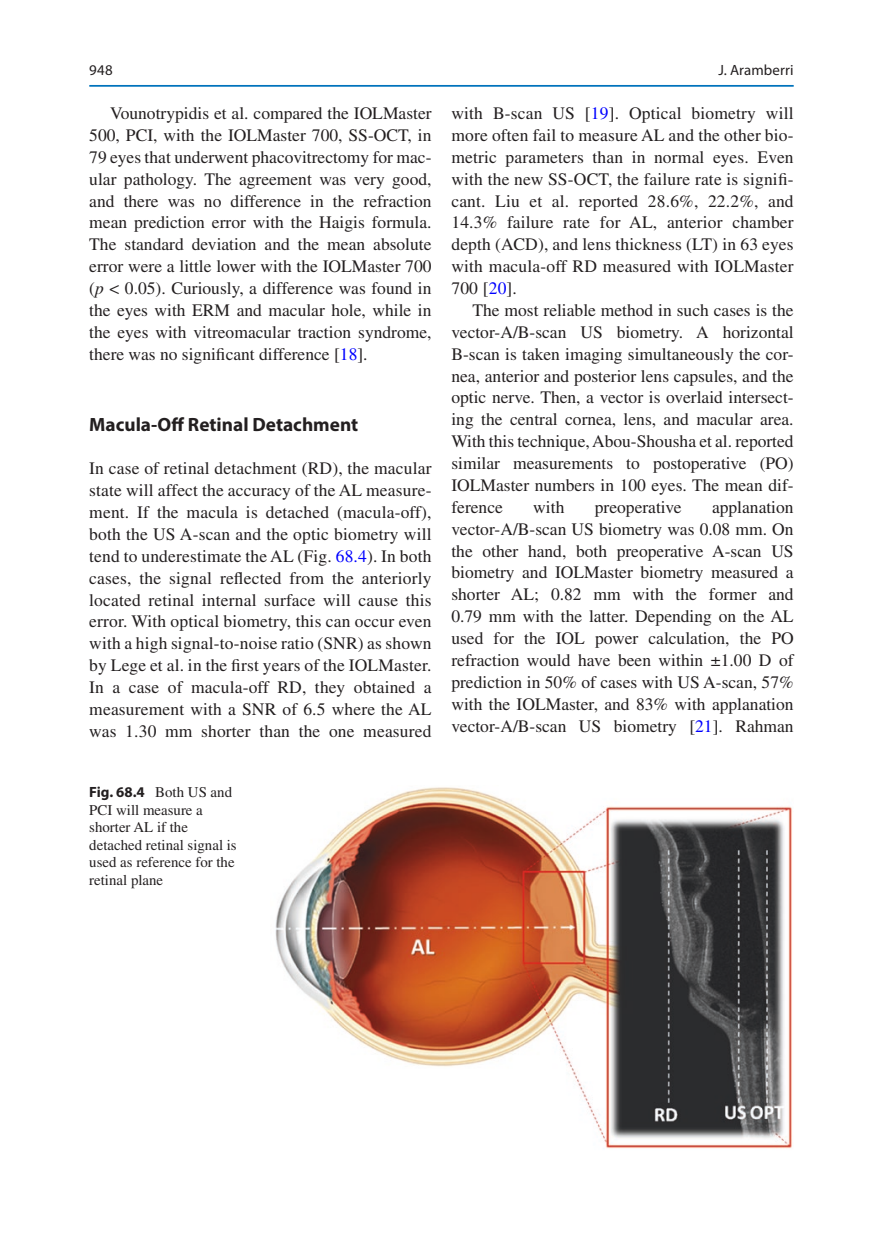
<style>
.page{position:relative;width:883px;height:1260px;background:#fff}
.page>*{position:absolute;margin:0;border:0;box-sizing:border-box;transform-origin:0 0}
.t1{font:700 19.25px "Myriad Pro";color:#231f20}
.t2{font:17.5px/21.9px "Times LT Std";color:#231f20;text-align:justify}
.t3{font:14.88px/17.5px "Times LT Std";color:#231f20}
.t4{font:14.88px "Myriad Pro";letter-spacing:.01em;color:#231f20}
.s1{font-style:italic}
.s2{color:#00f}
.s3{font-family:"Myriad Pro";font-weight:700}
</style>
<div class="page">
<img style="left:275px;top:787px;width:517px;height:362px">
<hr style="left:89px;top:85px;width:705px;height:2px;background:#0073bc">
<p class="t4" style="left:89px;top:61px;width:25px">948</p>
<p class="t2" style="left:89px;top:102px;width:344px;text-indent:21px">Vounotrypidis et al. compared the IOLMaster 500, PCI, with the IOLMaster 700, SS-OCT, in 79 eyes that underwent phacovitrectomy for mac&shy;ular pathology. The agreement was very good, and there was no difference in the refraction mean prediction error with the Haigis formula.<br>The standard deviation and the mean absolute error were a little lower with the IOLMaster 700 (<span class="s1">p</span> &lt; 0.05). Curiously, a difference was found in the eyes with ERM and macular hole, while in the eyes with vitreomacular traction syndrome, there was no significant difference [<span class="s2">18</span>].</p>
<p class="t1" style="left:89px;top:412px;width:270px">Macula-Off Retinal Detachment</p>
<p class="t2" style="left:89px;top:457px;width:344px">In case of retinal detachment (RD), the macular state will affect the accuracy of the AL measure&shy;ment. If the macula is detached (macula-off), both the US A-scan and the optic biometry will tend to underestimate the AL (Fig. <span class="s2">68.4</span>). In both cases, the signal reflected from the anteriorly located retinal internal surface will cause this error. With optical biometry, this can occur even with a high signal-to-noise ratio (SNR) as shown by Lege et al. in the first years of the IOLMaster.<br>In a case of macula-off RD, they obtained a measurement with a SNR of 6.5 where the AL was 1.30 mm shorter than the one measured</p>
<p class="t3" style="left:89px;top:783px;width:149px"><span class="s3">Fig. 68.4</span> Both US and<br>PCI will measure a shorter AL if the detached retinal signal is used as reference for the retinal plane</p>
<p class="t4" style="left:718px;top:61px;width:77px">J. Aramberri</p>
<p class="t2" style="left:451px;top:102px;width:344px">with B-scan US [<span class="s2">19</span>]. Optical biometry will more often fail to measure AL and the other bio&shy;metric parameters than in normal eyes. Even with the new SS-OCT, the failure rate is signifi&shy;cant. Liu et al. reported 28.6%, 22.2%, and 14.3% failure rate for AL, anterior chamber depth (ACD), and lens thickness (LT) in 63 eyes with macula-off RD measured with IOLMaster 700 [<span class="s2">20</span>].</p>
<p class="t2" style="left:451px;top:299px;width:344px;text-indent:21px">The most reliable method in such cases is the vector-A/B-scan US biometry. A horizontal B-scan is taken imaging simultaneously the cor&shy;nea, anterior and posterior lens capsules, and the optic nerve. Then, a vector is overlaid intersect&shy;ing the central cornea, lens, and macular area.<br>With this technique, Abou-Shousha et al. reported similar measurements to postoperative (PO)<br>IOLMaster numbers in 100 eyes. The mean dif&shy;ference</p>
<p class="t2" style="left:451px;top:496px;width:344px;text-indent:261px">applanation vector-A/B-scan US biometry was 0.08 mm. On the other hand, both preoperative A-scan US biometry and IOLMaster biometry measured a shorter AL; 0.82 mm with the former and 0.79 mm with the latter. Depending on the AL used for the IOL power calculation, the PO refraction would have been within ±1.00 D of prediction in 50% of cases with US A-scan, 57% with the IOLMaster, and 83% with applanation vector-A/B-scan US biometry [<span class="s2">21</span>]. Rahman</p>
<p class="t2" style="left:533px;top:496px;width:33px">with</p>
<p class="t2" style="left:595px;top:496px;width:88px">preoperative</p>
</div>
